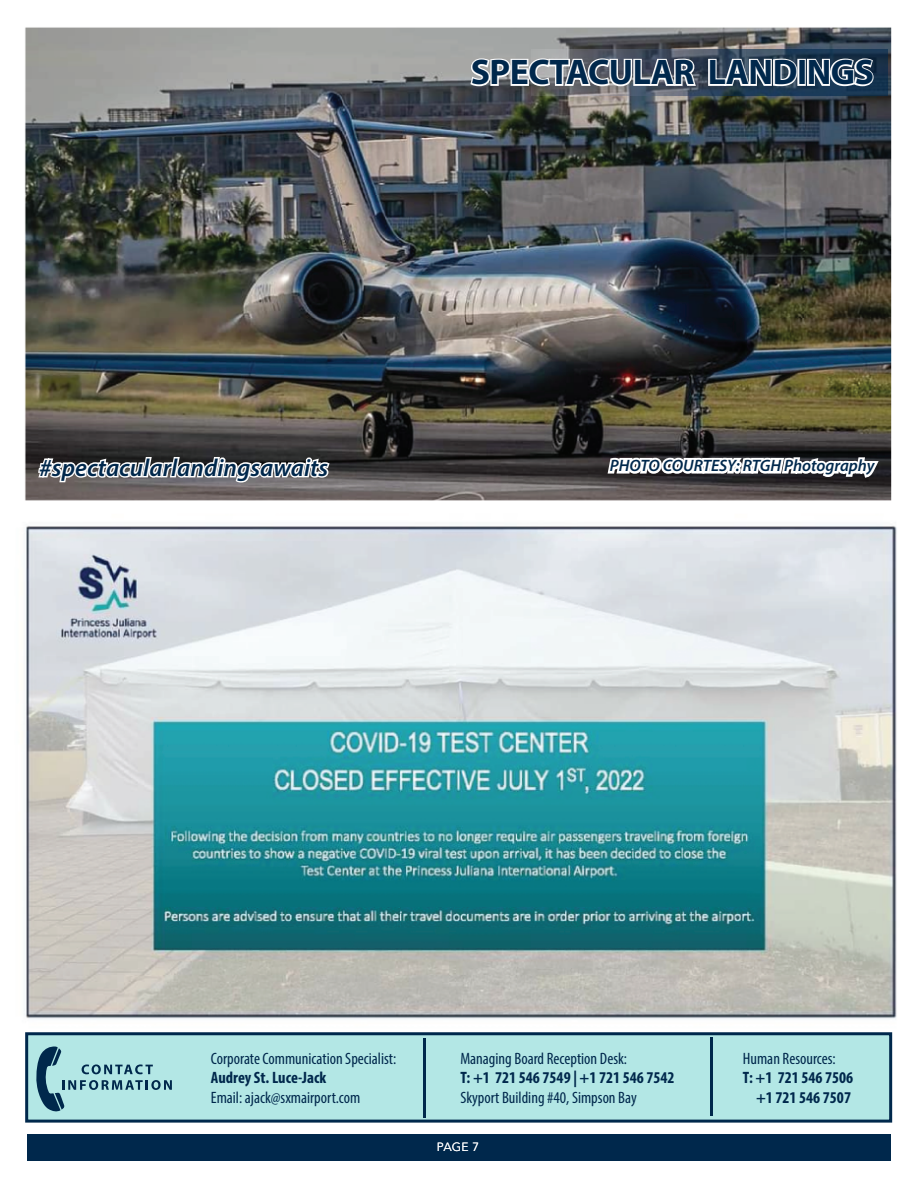
<style>
.page{position:relative;width:918px;height:1188px;background:#fff}
.page>*{position:absolute;margin:0;border:0;box-sizing:border-box;transform-origin:0 0}
.t1{font:700 35.7px "Myriad Pro";letter-spacing:-.015em;color:#00284c}
.t2{font:italic 600 24.6px "Myriad Pro";color:#00284c}
.t3{font:condensed 16.5px "Myriad Pro";color:#00284c}
.t4{font:700 condensed 16.5px/19.8px "Myriad Pro";color:#00284c;text-align:right}
.t5{font:italic 600 16.5px "Myriad Pro";color:#00284c}
.t6{font:12px "Avenir Next";color:#fff}
</style>
<div class="page">
<img style="left:24px;top:27px;width:873px;height:992px">
<div style="left:27px;top:1134px;width:864px;height:27px;background:#00284c"></div>
<svg style="left:531px;top:49px;width:357px;height:46px"></svg>
<svg style="left:468px;top:40px;width:231px;height:48px"></svg>
<svg style="left:707px;top:40px;width:92px;height:48px"></svg>
<div style="left:797px;top:59px;width:9px;height:27px;border:3px solid #fff"></div>
<svg style="left:806px;top:56px;width:69px;height:32px"></svg>
<svg style="left:36px;top:443px;width:295px;height:50px"></svg>
<svg style="left:605px;top:423px;width:277px;height:90px"></svg>
<div style="left:27px;top:1034px;width:864px;height:87px;background:#b3e7e5"></div>
<div style="left:25px;top:1032px;width:867px;height:91px;border:3px solid #00284c"></div>
<hr style="left:423px;top:1038px;width:3px;height:80px;background:#00284c">
<hr style="left:710px;top:1038px;width:3px;height:78px;background:#00284c">
<svg style="left:36px;top:1046px;width:136px;height:66px"></svg>
<h1 class="t1" style="left:471px;top:49px;width:405px">SPECTACULAR LANDINGS</h1>
<h2 class="t2" style="left:39px;top:452px;width:291px">#spectacularlandingsawaits</h2>
<p class="t5" style="left:610px;top:455px;width:266px">PHOTO COURTESY: RTGH Photography</p>
<p class="t3" style="left:211px;top:1048px;width:187px">Corporate Communication Specialist:</p>
<p class="t4" style="left:211px;top:1068px;width:117px">Audrey St. Luce-Jack</p>
<p class="t3" style="left:211px;top:1088px;width:151px">Email: ajack@sxmairport.com</p>
<p class="t3" style="left:460px;top:1048px;width:168px">Managing Board Reception Desk:</p>
<p class="t4" style="left:460px;top:1068px;width:216px">T: +1 721 546 7549 | +1 721 546 7542</p>
<p class="t3" style="left:460px;top:1088px;width:178px">Skyport Building #40, Simpson Bay</p>
<p class="t6" style="left:437px;top:1139px;width:44px">PAGE 7</p>
<p class="t3" style="left:743px;top:1048px;width:94px">Human Resources:</p>
<p class="t4" style="left:743px;top:1068px;width:112px">T: +1 721 546 7506 +1 721 546 7507</p>
</div>
